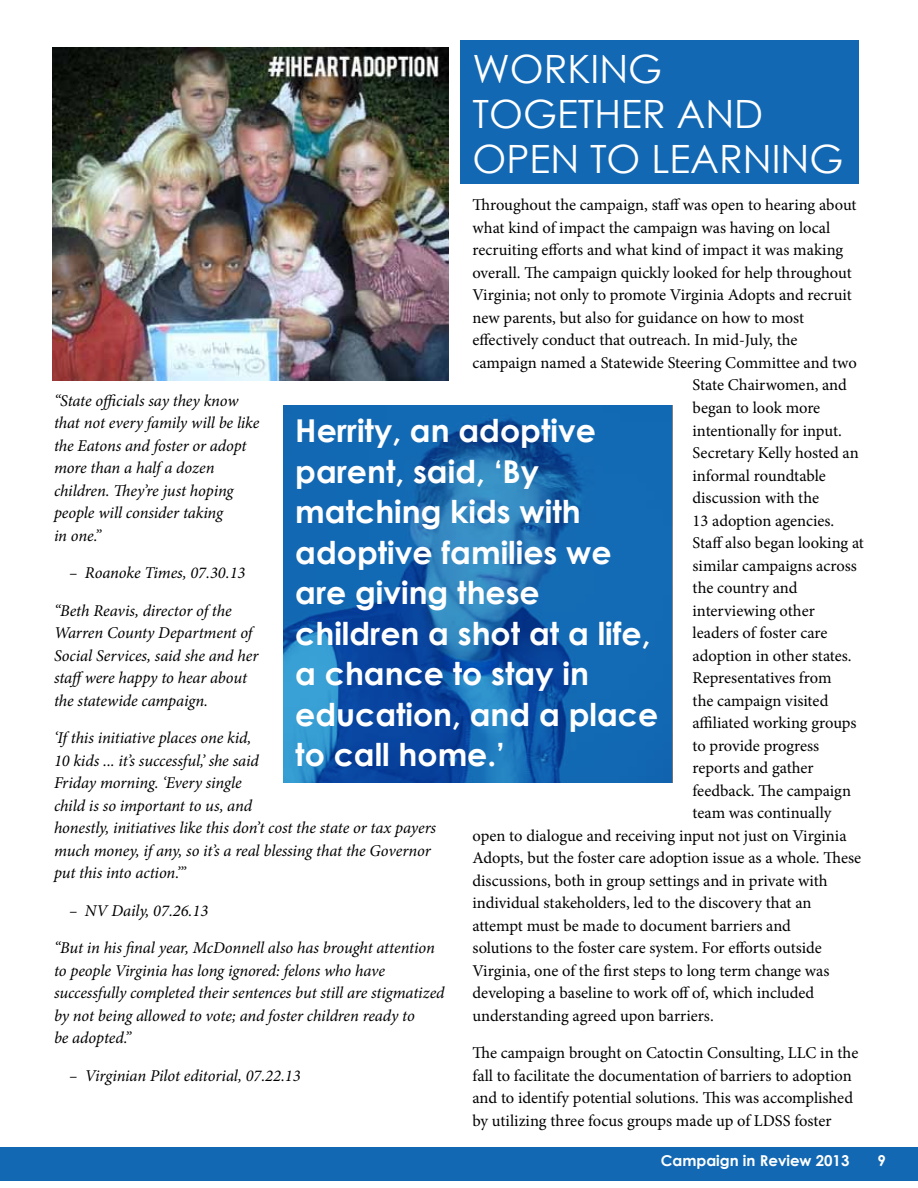
<style>
.page{position:relative;width:918px;height:1188px;background:#fff}
.page>*{position:absolute;margin:0;border:0;box-sizing:border-box;transform-origin:0 0}
.t1{font:39px/44.8px "Century Gothic";color:#fff}
.t2{font:700 31.5px/40.5px "Century Gothic";color:#fff}
.t3{font:16.5px/22.5px "Minion Pro";color:#000}
.t4{font:italic 16.5px/22.5px "Minion Pro";letter-spacing:-.01em;color:#000}
.t5{font:700 15px "Century Gothic";color:#fff}
</style>
<div class="page">
<div style="left:460px;top:40px;width:398px;height:144px;background:#1268b3"></div>
<img style="left:53px;top:48px;width:395px;height:332px">
<div style="left:0;top:1148px;width:918px;height:33px;background:#1268b3"></div>
<img style="left:284px;top:405px;width:388px;height:378px">
<h1 class="t1" style="left:472px;top:46px;width:372px">WORKING<br>TOGETHER AND<br>OPEN TO LEARNING</h1>
<p class="t3" style="left:472px;top:194px;width:386px">Throughout the campaign, staff was open to hearing about</p>
<p class="t3" style="left:472px;top:217px;width:359px">what kind of impact the campaign was having on local</p>
<p class="t3" style="left:472px;top:239px;width:372px">recruiting efforts and what kind of impact it was making</p>
<p class="t3" style="left:472px;top:262px;width:381px">overall. The campaign quickly looked for help throughout</p>
<p class="t3" style="left:472px;top:284px;width:381px">Virginia; not only to promote Virginia Adopts and recruit</p>
<p class="t3" style="left:472px;top:307px;width:333px">new parents, but also for guidance on how to most</p>
<p class="t3" style="left:472px;top:329px;width:327px">effectively conduct that outreach. In mid-July, the</p>
<p class="t3" style="left:472px;top:352px;width:386px">campaign named a Statewide Steering Committee and two</p>
<p class="t3" style="left:693px;top:374px;width:156px">State Chairwomen, and</p>
<p class="t3" style="left:693px;top:397px;width:129px">began to look more</p>
<p class="t3" style="left:693px;top:419px;width:151px">intentionally for input.</p>
<p class="t3" style="left:693px;top:442px;width:168px">Secretary Kelly hosted an</p>
<p class="t3" style="left:693px;top:464px;width:135px">informal roundtable</p>
<p class="t3" style="left:693px;top:487px;width:128px">discussion with the</p>
<p class="t3" style="left:693px;top:509px;width:143px">13 adoption agencies.</p>
<p class="t3" style="left:693px;top:532px;width:173px">Staff also began looking at</p>
<p class="t3" style="left:693px;top:554px;width:166px">similar campaigns across</p>
<p class="t3" style="left:693px;top:577px;width:107px">the country and</p>
<p class="t3" style="left:693px;top:599px;width:124px">interviewing other</p>
<p class="t3" style="left:693px;top:622px;width:136px">leaders of foster care</p>
<p class="t3" style="left:693px;top:644px;width:161px">adoption in other states.</p>
<p class="t3" style="left:693px;top:667px;width:141px">Representatives from</p>
<p class="t3" style="left:693px;top:689px;width:137px">the campaign visited</p>
<p class="t3" style="left:693px;top:712px;width:166px">affiliated working groups</p>
<p class="t3" style="left:693px;top:734px;width:128px">to provide progress</p>
<p class="t3" style="left:693px;top:757px;width:123px">reports and gather</p>
<p class="t3" style="left:693px;top:779px;width:160px">feedback. The campaign</p>
<p class="t3" style="left:693px;top:802px;width:140px">team was continually</p>
<p class="t3" style="left:472px;top:824px;width:376px">open to dialogue and receiving input not just on Virginia</p>
<p class="t3" style="left:472px;top:847px;width:390px">Adopts, but the foster care adoption issue as a whole. These</p>
<p class="t3" style="left:473px;top:869px;width:357px">discussions, both in group settings and in private with</p>
<p class="t3" style="left:473px;top:892px;width:341px">individual stakeholders, led to the discovery that an</p>
<p class="t3" style="left:473px;top:914px;width:320px">attempt must be made to document barriers and</p>
<p class="t3" style="left:473px;top:937px;width:351px">solutions to the foster care system. For efforts outside</p>
<p class="t3" style="left:473px;top:959px;width:358px">Virginia, one of the first steps to long term change was</p>
<p class="t3" style="left:473px;top:982px;width:343px">developing a baseline to work off of, which included</p>
<p class="t3" style="left:473px;top:1004px;width:243px">understanding agreed upon barriers.</p>
<p class="t3" style="left:473px;top:1042px;width:387px">The campaign brought on Catoctin Consulting, LLC in the fall to facilitate the documentation of barriers to adoption and to identify potential solutions. This was accomplished by utilizing three focus groups made up of LDSS foster</p>
<p class="t5" style="left:661px;top:1149px;width:190px">Campaign in Review 2013</p>
<p class="t5" style="left:877px;top:1149px;width:10px">9</p>
<p class="t4" style="left:54px;top:389px;width:207px">“State officials say they know that not every family will be like the Eatons and foster or adopt more than a half a dozen children. They’re just hoping people will consider taking<br>in one.”</p>
<p class="t4" style="left:69px;top:562px;width:178px">– Roanoke Times, 07.30.13</p>
<p class="t4" style="left:54px;top:599px;width:206px">“Beth Reavis, director of the<br>Warren County Department of<br>Social Services, said she and her staffwere happy to hear about the statewide campaign.</p>
<p class="t4" style="left:54px;top:727px;width:384px">‘If this initiative places one kid,<br>10 kids ... it’s successful,’ she said<br>Friday morning. ‘Every single<br>child is so important to us, and<br>honestly, initiatives like this don’t cost the state or tax payers much money, if any, so it’s a real blessing that the Governor put this into action.’”</p>
<p class="t4" style="left:69px;top:899px;width:141px">– NV Daily, 07.26.13</p>
<p class="t4" style="left:54px;top:937px;width:392px">“But in his final year, McDonnell also has brought attention to people Virginia has long ignored: felons who have successfully completed their sentences but still are stigmatized by not being allowed to vote; and foster children ready to<br>be adopted.”</p>
<p class="t4" style="left:69px;top:1064px;width:233px">– Virginian Pilot editorial, 07.22.13</p>
<h2 class="t2" style="left:295px;top:409px;width:364px">Herrity, an adoptive parent, said, ‘By matching kids with adoptive families we are giving these children a shot at a life, a chance to stay in education, and a place to call home.’</h2>
</div>
